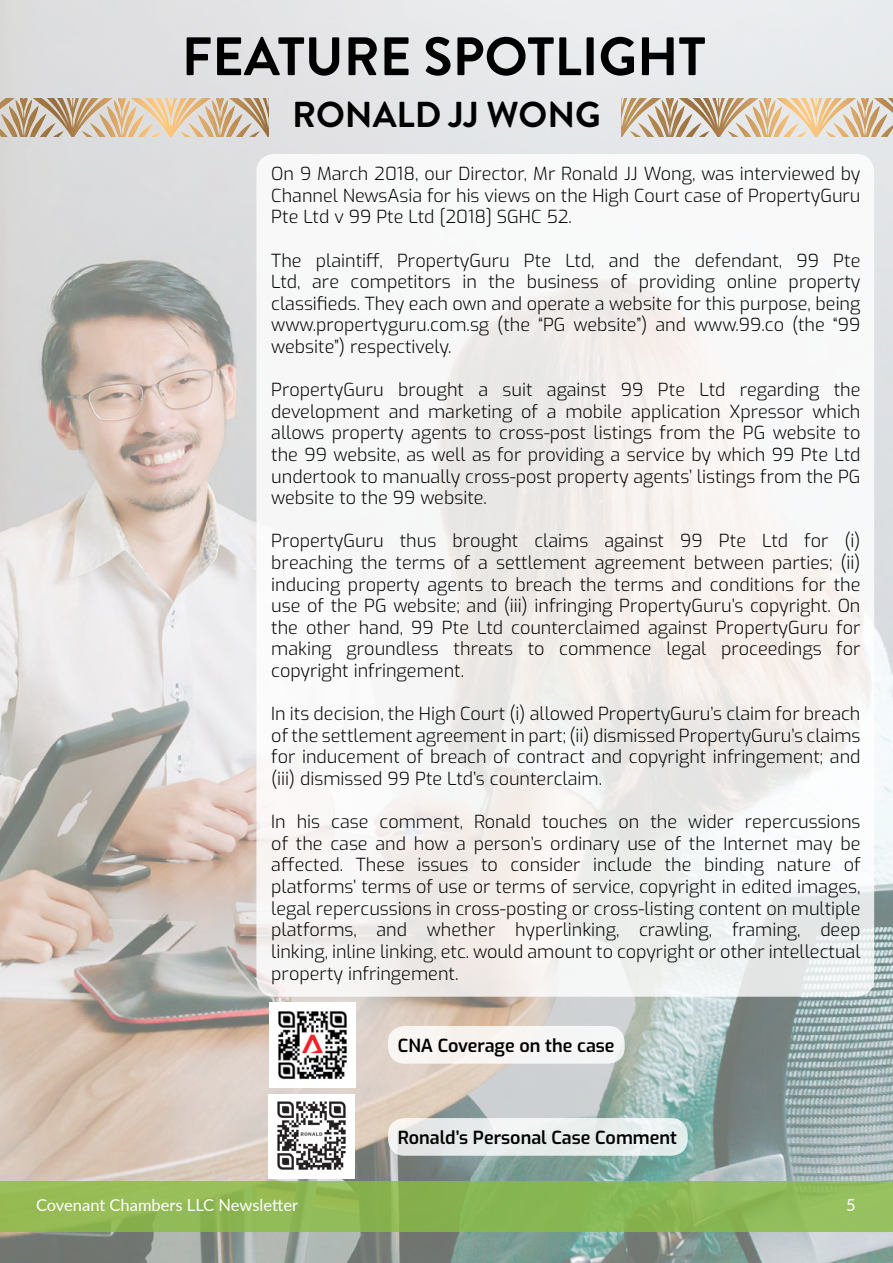
<style>
.page{position:relative;width:893px;height:1263px;background:#fff}
.page>*{position:absolute;margin:0;border:0;box-sizing:border-box;transform-origin:0 0}
.t1{font:700 54px "Brandon Grotesque";color:#000}
.t2{font:700 36px "Brandon Grotesque";color:#000}
.t3{font:300 18px/21.6px "Exo";color:#000;text-align:justify}
.t4{font:600 18px "Exo";color:#000}
.t5{font:16.5px "Lato";color:#fff}
</style>
<div class="page">
<img style="left:0;top:0;width:893px;height:1263px">
<div style="left:0;top:1181px;width:893px;height:51px;background:#8fba54"></div>
<svg style="left:256px;top:154px;width:618px;height:843px;fill:#f7f6f6"></svg>
<img style="left:270px;top:1002px;width:85px;height:85px">
<div style="left:388px;top:1026px;width:237px;height:38px;background:#f7f5f3;border-radius:16px"></div>
<img style="left:269px;top:1094px;width:85px;height:84px">
<div style="left:388px;top:1118px;width:300px;height:38px;background:linear-gradient(to right,#e9eaea,#e7f1ef);border-radius:16px"></div>
<img style="left:0;top:99px;width:268px;height:37px">
<img style="left:622px;top:99px;width:271px;height:37px">
<p class="t1" style="left:182px;top:19px;width:525px">FEATURE SPOTLIGHT</p>
<p class="t2" style="left:292px;top:90px;width:310px">RONALD JJ WONG</p>
<p class="t3" style="left:271px;top:162px;width:591px">On 9 March 2018, our Director, Mr Ronald JJ Wong, was interviewed by Channel NewsAsia for his views on the High Court case of PropertyGuru Pte Ltd v 99 Pte Ltd [2018] SGHC 52.</p>
<p class="t3" style="left:271px;top:248px;width:591px">The plaintiff, PropertyGuru Pte Ltd, and the defendant, 99 Pte Ltd, are competitors in the business of providing online property classifieds. They each own and operate a website for this purpose, being www.propertyguru.com.sg (the “PG website”) and www.99.co (the “99 website”) respectively.</p>
<p class="t3" style="left:271px;top:378px;width:591px">PropertyGuru brought a suit against 99 Pte Ltd regarding the development and marketing of a mobile application Xpressor which allows property agents to cross-post listings from the PG website to the 99 website, as well as for providing a service by which 99 Pte Ltd undertook to manually cross-post property agents’ listings from the PG website to the 99 website.</p>
<p class="t3" style="left:271px;top:529px;width:591px">PropertyGuru thus brought claims against 99 Pte Ltd for (i) breaching the terms of a settlement agreement between parties; (ii) inducing property agents to breach the terms and conditions for the use of the PG website; and (iii) infringing PropertyGuru’s copyright. On the other hand, 99 Pte Ltd counterclaimed against PropertyGuru for making groundless threats to commence legal proceedings for copyright infringement.</p>
<p class="t3" style="left:271px;top:702px;width:591px">In its decision, the High Court (i) allowed PropertyGuru’s claim for breach of the settlement agreement in part; (ii) dismissed PropertyGuru’s claims for inducement of breach of contract and copyright infringement; and (iii) dismissed 99 Pte Ltd’s counterclaim.</p>
<p class="t3" style="left:271px;top:810px;width:591px">In his case comment, Ronald touches on the wider repercussions of the case and how a person’s ordinary use of the Internet may be affected. These issues to consider include the binding nature of platforms’ terms of use or terms of service, copyright in edited images, legal repercussions in cross-posting or cross-listing content on multiple platforms, and whether hyperlinking, crawling, framing, deep linking, inline linking, etc. would amount to copyright or other intellectual property infringement.</p>
<p class="t4" style="left:398px;top:1032px;width:218px">CNA Coverage on the case</p>
<p class="t4" style="left:398px;top:1123px;width:281px">Ronald’s Personal Case Comment</p>
<p class="t5" style="left:36px;top:1193px;width:264px">Covenant Chambers LLC Newsletter</p>
<p class="t5" style="left:846px;top:1193px;width:11px">5</p>
</div>
